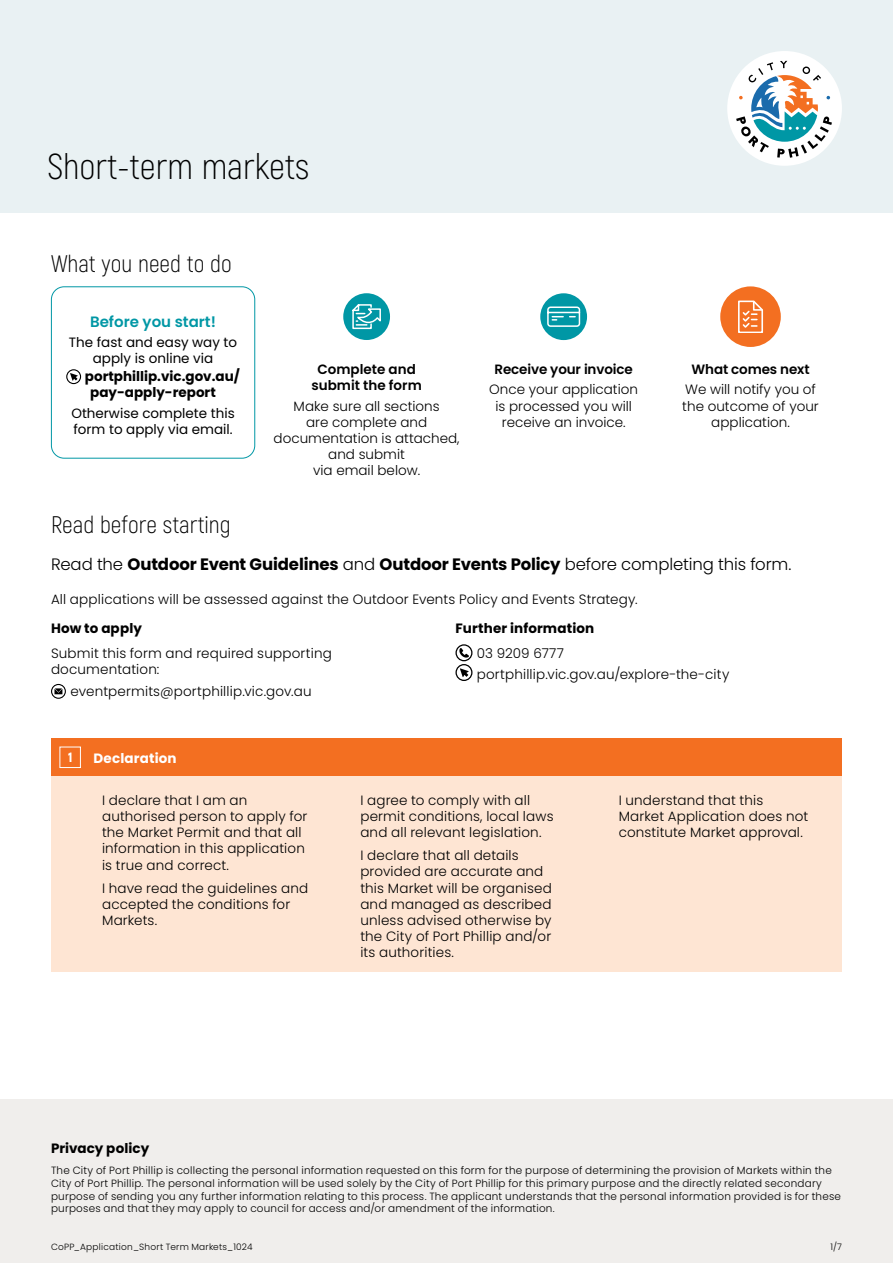
<style>
.page{position:relative;width:893px;height:1263px;background:#fff}
.page>*{position:absolute;margin:0;border:0;box-sizing:border-box;transform-origin:0 0}
.t1{font:300 36px "Akrobat";color:#000}
.t2{font:300 24px "Akrobat";color:#000}
.t3{font:700 16.5px "Poppins";letter-spacing:-.01em;color:#000}
.t4{font:600 15px "Poppins";color:#0097a5}
.t5{font:300 13.5px/16.2px "Poppins";letter-spacing:.01em;color:#000}
.t6{font:700 13.5px/16.2px "Poppins";color:#000}
.t7{font:13.5px/16.2px "Poppins";color:#000;text-align:center}
.t8{font:600 13.5px/16.2px "Poppins";letter-spacing:-.01em;color:#000;text-align:center}
.t9{font:700 13.5px "Poppins";letter-spacing:.01em;color:#fff}
.t10{font:900 13.5px "Akrobat";color:#fff}
.t11{font:300 10.5px/12.6px "Poppins";letter-spacing:.02em;color:#000}
.t12{font:300 9px "Poppins";letter-spacing:.025em;color:#000}
.s1{font-weight:300}
</style>
<div class="page">
<div style="left:0;top:0;width:893px;height:213px;background:#e9f1f3"></div>
<svg style="left:66px;top:369px;width:15px;height:15px"></svg>
<div style="left:51px;top:286px;width:204px;height:173px;border:1px solid #0097a5;border-radius:13px"></div>
<div style="left:343px;top:293px;width:47px;height:47px;background:#0097a5;border-radius:50%"></div>
<svg style="left:352px;top:304px;width:29px;height:26px"></svg>
<div style="left:540px;top:293px;width:47px;height:47px;background:#0097a5;border-radius:50%"></div>
<svg style="left:547px;top:306px;width:34px;height:21px"></svg>
<div style="left:720px;top:286px;width:61px;height:61px;background:#f36f21;border-radius:50%"></div>
<svg style="left:738px;top:301px;width:25px;height:32px"></svg>
<svg style="left:51px;top:684px;width:15px;height:15px"></svg>
<svg style="left:455px;top:644px;width:17px;height:37px"></svg>
<div style="left:51px;top:738px;width:791px;height:38px;background:#f36f21"></div>
<div style="left:51px;top:776px;width:791px;height:196px;background:#fee5d3"></div>
<div style="left:60px;top:747px;width:21px;height:21px;border:1px solid #fff"></div>
<div style="left:0;top:1099px;width:893px;height:164px;background:#f0eeec"></div>
<div style="left:727px;top:51px;width:115px;height:115px;background:#fff;border-radius:50%"></div>
<svg style="left:736px;top:61px;width:96px;height:97px"></svg>
<h1 class="t1" style="left:47px;top:145px;width:264px">Short-term markets</h1>
<h2 class="t2" style="left:51px;top:249px;width:182px">What you need to do</h2>
<p class="t4" style="left:90px;top:313px;width:128px">Before you start!</p>
<p class="t7" style="left:69px;top:334px;width:170px">The fast and easy way to apply is online via</p>
<p class="t6" style="left:90px;top:368px;width:151px;text-indent:-5px">portphillip.vic.gov.au/ pay-apply-report</p>
<p class="t7" style="left:71px;top:405px;width:165px;text-align:left">Otherwise complete this form to apply via email.</p>
<p class="t8" style="left:311px;top:361px;width:112px">Complete and submit the form</p>
<p class="t5" style="left:274px;top:398px;width:187px;text-align:center">Make sure all sections<br>are complete and documentation is attached, and submit<br>via email below.</p>
<p class="t8" style="left:495px;top:361px;width:140px">Receive your invoice</p>
<p class="t5" style="left:489px;top:382px;width:150px;text-align:center">Once your application is processed you will receive an invoice.</p>
<p class="t8" style="left:691px;top:361px;width:120px">What comes next</p>
<p class="t5" style="left:682px;top:382px;width:138px;text-align:center">We will notify you of the outcome of your application.</p>
<h2 class="t2" style="left:51px;top:511px;width:181px">Read before starting</h2>
<p class="t3" style="left:51px;top:555px;width:742px"><span class="s1">Read the</span> Outdoor Event Guidelines <span class="s1">and</span> Outdoor Events Policy <span class="s1">before completing this form.</span></p>
<p class="t5" style="left:51px;top:591px;width:588px">All applications will be assessed against the Outdoor Events Policy and Events Strategy.</p>
<p class="t6" style="left:51px;top:620px;width:92px">How to apply</p>
<p class="t5" style="left:51px;top:645px;width:282px">Submit this form and required supporting documentation:</p>
<p class="t5" style="left:71px;top:683px;width:243px">eventpermits@portphillip.vic.gov.au</p>
<p class="t6" style="left:455px;top:620px;width:140px">Further information</p>
<p class="t5" style="left:477px;top:643px;width:254px;line-height:20.5px">03 9209 6777 portphillip.vic.gov.au/explore-the-city</p>
<p class="t10" style="left:68px;top:749px;width:6px">1</p>
<p class="t9" style="left:94px;top:751px;width:85px">Declaration</p>
<p class="t5" style="left:102px;top:792px;width:207px">I declare that I am an authorised person to apply for the Market Permit and that all information in this application is true and correct.</p>
<p class="t5" style="left:102px;top:880px;width:208px">I have read the guidelines and accepted the conditions for<br>Markets.</p>
<p class="t5" style="left:360px;top:792px;width:195px">I agree to comply with all permit conditions, local laws and all relevant legislation.</p>
<p class="t5" style="left:360px;top:847px;width:193px">I declare that all details provided are accurate and this Market will be organised and managed as described unless advised otherwise by the City of Port Phillip and/or its authorities.</p>
<p class="t5" style="left:619px;top:792px;width:191px">I understand that this<br>Market Application does not constitute Market approval.</p>
<p class="t6" style="left:51px;top:1140px;width:100px">Privacy policy</p>
<p class="t11" style="left:51px;top:1164px;width:791px">The City of Port Phillip is collecting the personal information requested on this form for the purpose of determining the provision of Markets within the City of Port Phillip. The personal information will be used solely by the City of Port Phillip for this primary purpose and the directly related secondary purpose of sending you any further information relating to this process. The applicant understands that the personal information provided is for these purposes and that they may apply to council for access and/or amendment of the information.</p>
<p class="t12" style="left:51px;top:1241px;width:203px">CoPP_Application_Short Term Markets_1024</p>
<p class="t12" style="left:830px;top:1241px;width:13px">1/7</p>
<p class="t12" style="left:836px;top:1241px;width:7px">6</p>
</div>
